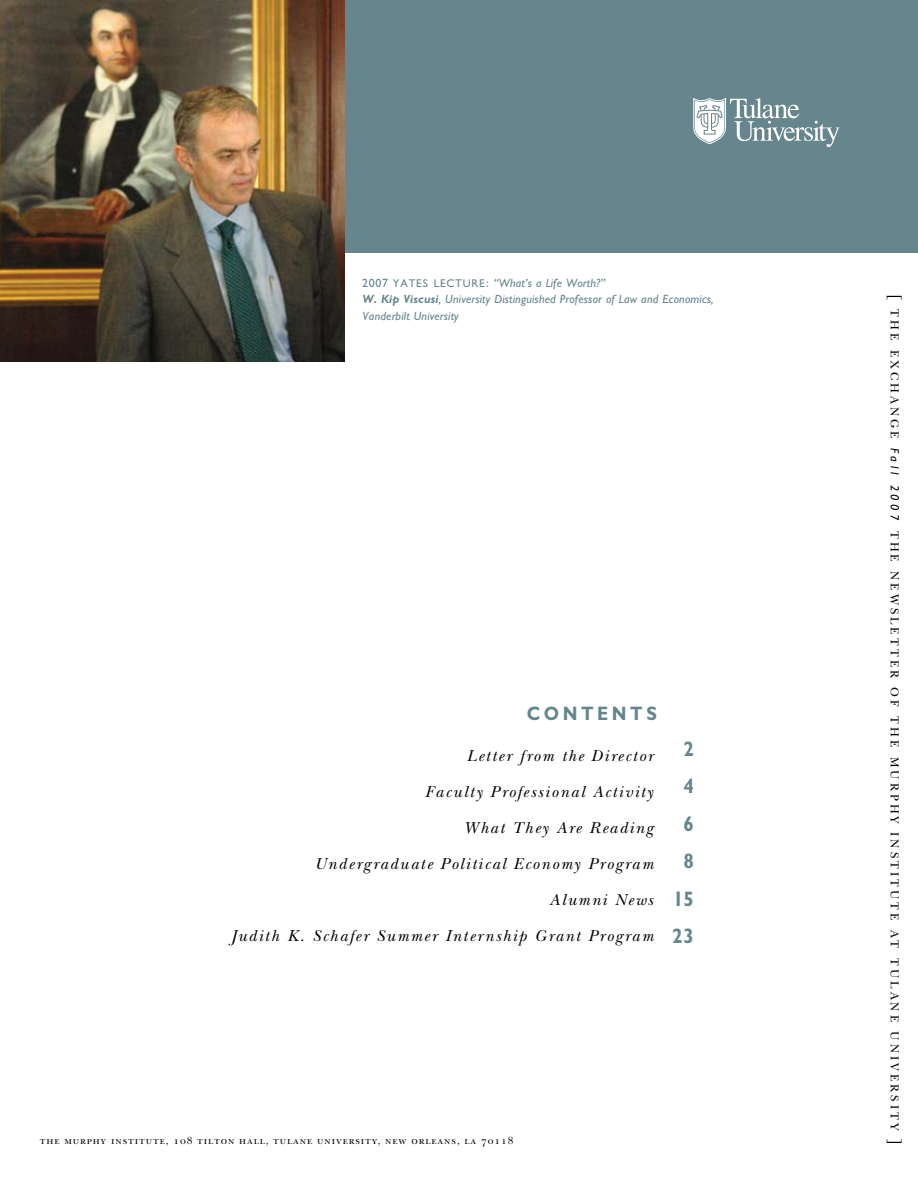
<style>
.page{position:relative;width:918px;height:1188px;background:#fff}
.page>*{position:absolute;margin:0;border:0;box-sizing:border-box;transform-origin:0 0}
.t1{font:700 21px/37.5px "M Gill Sans";color:#66858d;text-align:center;scale:.9 1}
.t2{font:700 19.5px "M Gill Sans";letter-spacing:.2em;color:#66858d;scale:.9 1}
.t3{font:italic 16.5px/36px "New Baskerville";letter-spacing:.1em;color:#000;text-align:right}
.t4{font:italic 12px/16.5px "M Gill Sans";letter-spacing:.015em;color:#66858d}
.t5{font:12px "New Baskerville";letter-spacing:.25em;color:#000}
.t6{font:10.5px "New Baskerville SC";letter-spacing:.08em;color:#000}
.s1{font-style:normal}
.s2{font-style:normal;font-size:11.25px}
.s3{font-weight:700}
.s4{font-size:18px}
.s5{font-family:"M Gill Sans";font-style:italic}
</style>
<div class="page">
<div style="left:336px;top:0;width:582px;height:253px;background:#66858d"></div>
<svg style="left:693px;top:98px;width:146px;height:49px"></svg>
<img style="left:0;top:0;width:345px;height:362px">
<p class="t4" style="left:362px;top:274px;width:353px"><span class="s1">2007</span> <span class="s2">YATES LECTURE</span><span class="s1">:</span> “What’s a Life Worth?”<br><span class="s3">W. Kip Viscusi</span>, University Distinguished Professor of Law and Economics,<br>Vanderbilt University</p>
<p class="t2" style="left:527px;top:703px;width:146px">CONTENTS</p>
<p class="t3" style="left:231px;top:738px;width:424px">Letter from the Director<br>Faculty Professional Activity<br>What They Are Reading<br>Undergraduate Political Economy Program<br>Alumni News<br>Judith K. Schafer Summer Internship Grant Program</p>
<p class="t1" style="left:672px;top:730px;width:26px">2<br>4<br>6<br>8<br>15<br>23</p>
<p class="t6" style="left:40px;top:1135px;width:475px">the murphy institute, 108 tilton hall, tulane university, new orleans, la 70118</p>
<p class="t5" style="left:902px;top:293px;width:854px;rotate:90deg"><span class="s4">[</span>The Exchange <span class="s5">Fall 2007</span> the Newsletter of the murphyinstitute at tulane university<span class="s4">]</span></p>
</div>
